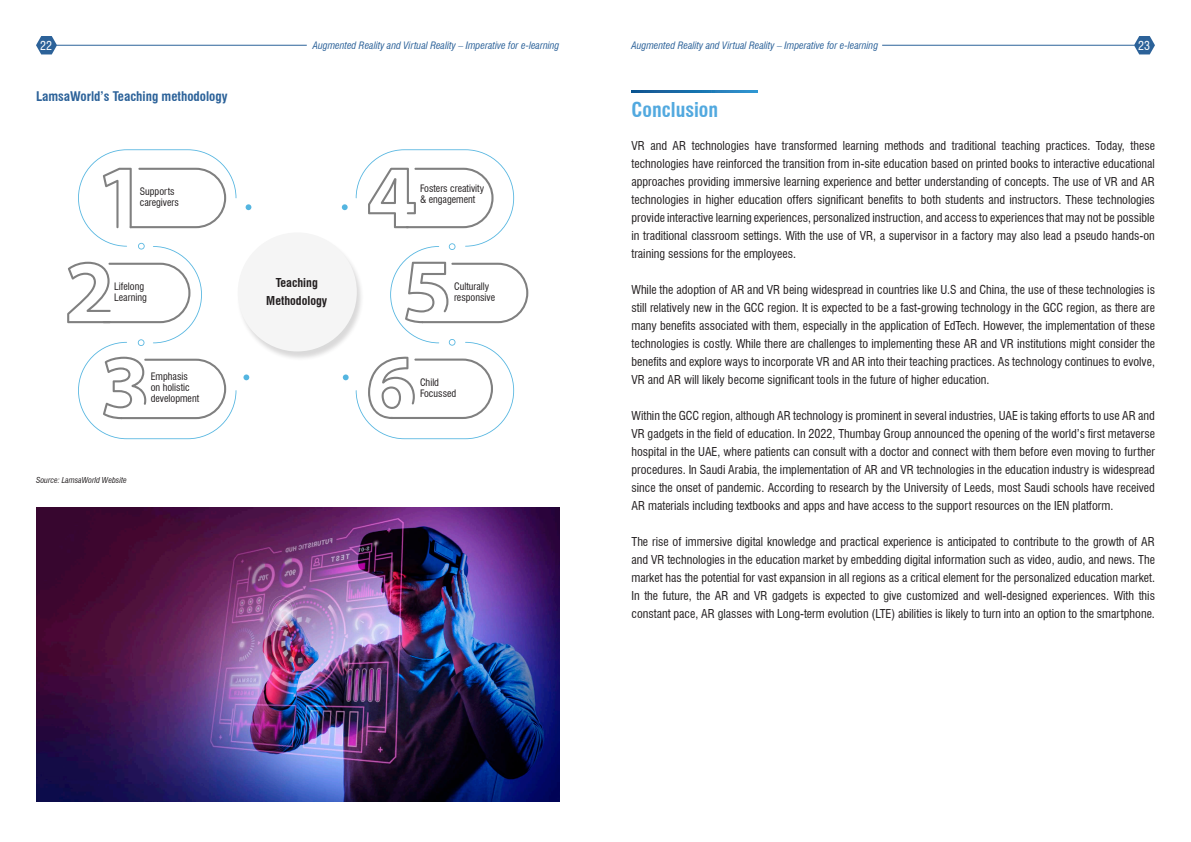
<style>
.page{position:relative;width:1191px;height:842px;background:#fff}
.page>*{position:absolute;margin:0;border:0;box-sizing:border-box;transform-origin:0 0}
.t1{font:700 condensed 20px "Swiss 721 BT";color:#52a9df}
.t2{font:700 condensed 13px "Swiss 721 BT";color:#2c6299}
.t3{font:condensed 12px/18px "Swiss 721 BT";color:#231f20;text-align:justify}
.t4{font:700 condensed 12px "Swiss 721 BT";color:#231f20}
.t5{font:condensed 12px "Swiss 721 BT";color:#fff}
.t6{font:condensed 10px/11px "Swiss 721 BT";color:#231f20}
.t7{font:italic condensed 10px "Swiss 721 BT";color:#2c6299}
.t8{font:italic condensed 8px "Swiss 721 BT";color:#231f20}
</style>
<div class="page">
<svg style="left:36px;top:36px;width:21px;height:18px"></svg>
<hr style="left:56px;top:45px;width:251px;height:1px;background:#2c6299">
<svg style="left:1134px;top:36px;width:21px;height:18px"></svg>
<hr style="left:882px;top:45px;width:252px;height:1px;background:#2c6299">
<svg style="left:631px;top:90px;width:126px;height:2px"></svg>
<div style="left:237px;top:233px;width:128px;height:128px;background:#231f20;opacity:.17"></div>
<div style="left:238px;top:232px;width:119px;height:119px;background:#f5f5f5;border-radius:50%"></div>
<svg style="left:246px;top:204px;width:5px;height:6px"></svg>
<svg style="left:342px;top:204px;width:6px;height:6px"></svg>
<svg style="left:243px;top:374px;width:6px;height:6px"></svg>
<svg style="left:343px;top:374px;width:6px;height:6px"></svg>
<svg style="left:356px;top:149px;width:172px;height:290px"></svg>
<svg style="left:67px;top:149px;width:169px;height:290px"></svg>
<img style="left:36px;top:507px;width:523px;height:295px">
<p class="t5" style="left:40px;top:38px;width:13px">22</p>
<p class="t7" style="left:313px;top:39px;width:248px">Augmented Reality and Virtual Reality – Imperative for e-learning</p>
<p class="t7" style="left:631px;top:39px;width:248px">Augmented Reality and Virtual Reality – Imperative for e-learning</p>
<p class="t5" style="left:1138px;top:38px;width:13px">23</p>
<p class="t2" style="left:36px;top:89px;width:193px">LamsaWorld’s Teaching methodology</p>
<p class="t6" style="left:140px;top:186px;width:41px">Supports caregivers</p>
<p class="t6" style="left:420px;top:183px;width:66px">Fosters creativity &amp; engagement</p>
<p class="t6" style="left:114px;top:280px;width:31px">Lifelong</p>
<p class="t6" style="left:114px;top:291px;width:34px">Learning</p>
<p class="t6" style="left:151px;top:370px;width:50px">Emphasis on holistic development</p>
<p class="t8" style="left:36px;top:476px;width:92px">Source: LamsaWorld Website</p>
<p class="t4" style="left:276px;top:276px;width:44px">Teaching</p>
<p class="t4" style="left:266px;top:294px;width:62px">Methodology</p>
<p class="t6" style="left:454px;top:280px;width:43px">Culturally responsive</p>
<p class="t6" style="left:420px;top:377px;width:21px">Child</p>
<p class="t6" style="left:420px;top:388px;width:38px">Focussed</p>
<p class="t1" style="left:631px;top:98px;width:88px">Conclusion</p>
<p class="t3" style="left:631px;top:137px;width:525px">VR and AR technologies have transformed learning methods and traditional teaching practices. Today, these technologies have reinforced the transition from in-site education based on printed books to interactive educational approaches providing immersive learning experience and better understanding of concepts. The use of VR and AR technologies in higher education offers significant benefits to both students and instructors. These technologies provide interactive learning experiences, personalized instruction, and access to experiences that may not be possible in traditional classroom settings. With the use of VR, a supervisor in a factory may also lead a pseudo hands-on training sessions for the employees.</p>
<p class="t3" style="left:631px;top:281px;width:525px">While the adoption of AR and VR being widespread in countries like U.S and China, the use of these technologies is still relatively new in the GCC region. It is expected to be a fast-growing technology in the GCC region, as there are many benefits associated with them, especially in the application of EdTech. However, the implementation of these technologies is costly. While there are challenges to implementing these AR and VR institutions might consider the benefits and explore ways to incorporate VR and AR into their teaching practices. As technology continues to evolve, VR and AR will likely become significant tools in the future of higher education.</p>
<p class="t3" style="left:631px;top:407px;width:525px">Within the GCC region, although AR technology is prominent in several industries, UAE is taking efforts to use AR and VR gadgets in the field of education. In 2022, Thumbay Group announced the opening of the world’s first metaverse hospital in the UAE, where patients can consult with a doctor and connect with them before even moving to further procedures. In Saudi Arabia, the implementation of AR and VR technologies in the education industry is widespread since the onset of pandemic. According to research by the University of Leeds, most Saudi schools have received AR materials including textbooks and apps and have access to the support resources on the IEN platform.</p>
<p class="t3" style="left:631px;top:533px;width:525px">The rise of immersive digital knowledge and practical experience is anticipated to contribute to the growth of AR and VR technologies in the education market by embedding digital information such as video, audio, and news. The market has the potential for vast expansion in all regions as a critical element for the personalized education market.<br>In the future, the AR and VR gadgets is expected to give customized and well-designed experiences. With this constant pace, AR glasses with Long-term evolution (LTE) abilities is likely to turn into an option to the smartphone.</p>
</div>
